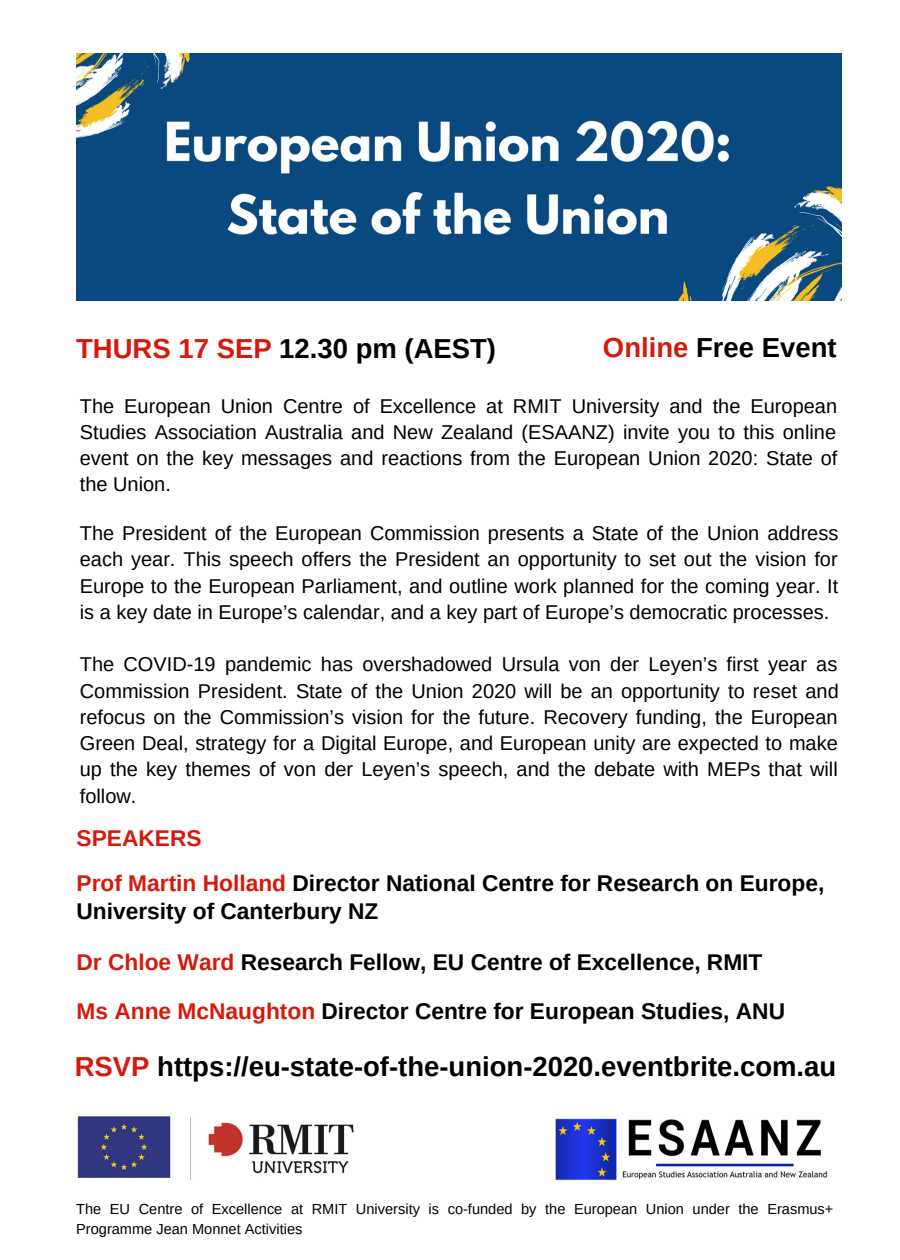
<style>
.page{position:relative;width:900px;height:1260px;background:#fff}
.page>*{position:absolute;margin:0;border:0;box-sizing:border-box;transform-origin:0 0}
.t1{font:700 27.5px "Arimo";color:#000}
.t2{font:700 22.75px/45px "Arimo";color:#000}
.t3{font:20px/26.2px "Arimo";color:#000;text-align:justify}
.t4{font:14.5px/20px "Arimo";color:#000}
.s1{color:#d51a0b}
</style>
<div class="page">
<img style="left:76px;top:1116px;width:278px;height:64px">
<img style="left:555px;top:1118px;width:272px;height:62px">
<img style="left:76px;top:53px;width:765px;height:248px">
<h1 class="t1" style="left:603px;top:332px;width:235px"><span class="s1">Online</span> Free Event</h1>
<h1 class="t1" style="left:76px;top:333px;width:421px"><span class="s1">THURS 17 SEP</span> 12.30 pm (AEST)</h1>
<p class="t3" style="left:80px;top:393px;width:759px">The European Union Centre of Excellence at RMIT University and the European Studies Association Australia and New Zealand (ESAANZ) invite you to this online event on the key messages and reactions from the European Union 2020: State of the Union.</p>
<p class="t3" style="left:80px;top:520px;width:760px">The President of the European Commission presents a State of the Union address each year. This speech offers the President an opportunity to set out the vision for Europe to the European Parliament, and outline work planned for the coming year. It is a key date in Europe’s calendar, and a key part of Europe’s democratic processes.</p>
<p class="t3" style="left:80px;top:651px;width:761px">The COVID-19 pandemic has overshadowed Ursula von der Leyen’s first year as Commission President. State of the Union 2020 will be an opportunity to reset and refocus on the Commission’s vision for the future. Recovery funding, the European Green Deal, strategy for a Digital Europe, and European unity are expected to make up the key themes of von der Leyen’s speech, and the debate with MEPs that will follow.</p>
<p class="t2" style="left:77px;top:816px;width:749px"><span class="s1">SPEAKERS<br>Prof Martin Holland</span> Director National Centre for Research on Europe,</p>
<p class="t2" style="left:77px;top:889px;width:303px">University of Canterbury NZ</p>
<p class="t2" style="left:77px;top:938px;width:710px;line-height:48.8px"><span class="s1">Dr Chloe Ward</span> Research Fellow, EU Centre of Excellence, RMIT<br><span class="s1">Ms Anne McNaughton</span> Director Centre for European Studies, ANU</p>
<h1 class="t1" style="left:75px;top:1051px;width:763px"><span class="s1">RSVP</span> https://eu-state-of-the-union-2020.eventbrite.com.au</h1>
<p class="t4" style="left:76px;top:1199px;width:759px">The EU Centre of Excellence at RMIT University is co-funded by the European Union under the Erasmus+<br>Programme Jean Monnet Activities</p>
</div>
